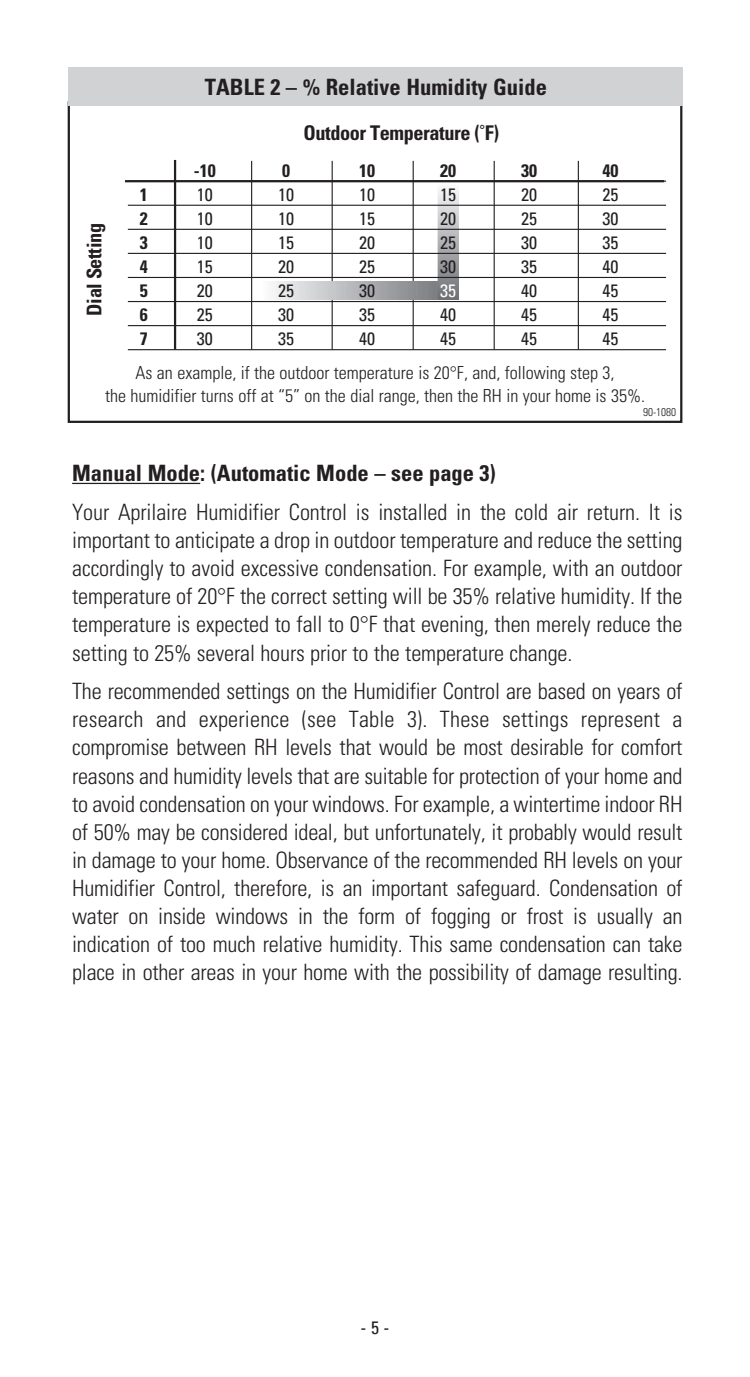
<style>
.page{position:relative;width:750px;height:1377px;background:#fff}
.page>*{position:absolute;margin:0;border:0;box-sizing:border-box;transform-origin:0 0}
.t1{font:300 condensed 22.5px/28.1px "Univers";letter-spacing:-.01em;color:#231f20;text-align:justify}
.t2{font:700 condensed 22.5px "Univers";color:#231f20}
.t3{font:700 condensed 20.25px "Univers";letter-spacing:-.02em;color:#231f20}
.t4{font:300 condensed 18px/22.5px "Univers";color:#231f20;text-align:center}
.t5{font:condensed 18px "Univers";color:#231f20}
.t6{font:700 condensed 18px "Univers";color:#231f20}
.t7{font:condensed 18px "Univers";color:#fff}
.t8{font:300 condensed 11.25px "Univers";color:#231f20}
</style>
<div class="page">
<hr style="left:72px;top:483px;width:128px;height:1px;background:#231f20">
<div style="left:68px;top:68px;width:614px;height:38px;background:#d1d2d4"></div>
<hr style="left:251px;top:161px;width:1px;height:189px;background:#231f20">
<hr style="left:331px;top:161px;width:1px;height:189px;background:#231f20">
<hr style="left:412px;top:161px;width:1px;height:189px;background:#231f20">
<hr style="left:493px;top:161px;width:1px;height:189px;background:#231f20">
<hr style="left:577px;top:161px;width:1px;height:189px;background:#231f20">
<svg style="left:263px;top:185px;width:197px;height:116px"></svg>
<hr style="left:128px;top:181px;width:537px;height:1px;background:#231f20">
<hr style="left:128px;top:205px;width:537px;height:1px;background:#231f20">
<hr style="left:128px;top:229px;width:537px;height:1px;background:#231f20">
<hr style="left:128px;top:253px;width:537px;height:1px;background:#231f20">
<hr style="left:128px;top:277px;width:537px;height:1px;background:#231f20">
<hr style="left:128px;top:301px;width:537px;height:1px;background:#231f20">
<hr style="left:128px;top:325px;width:537px;height:1px;background:#231f20">
<hr style="left:128px;top:349px;width:537px;height:1px;background:#231f20">
<hr style="left:174px;top:160px;width:2px;height:190px;background:#231f20">
<hr style="left:125px;top:180px;width:539px;height:2px;background:#231f20">
<p class="t3" style="left:87px;top:316px;width:94px;rotate:-90deg">Dial Setting</p>
<p class="t2" style="left:205px;top:79px;width:343px">TABLE 2 – % Relative Humidity Guide</p>
<p class="t3" style="left:303px;top:125px;width:197px">Outdoor Temperature (˚F)</p>
<p class="t6" style="left:194px;top:164px;width:23px">-10</p>
<p class="t6" style="left:282px;top:164px;width:9px">0</p>
<p class="t6" style="left:359px;top:164px;width:17px">10</p>
<p class="t6" style="left:440px;top:164px;width:17px">20</p>
<p class="t6" style="left:521px;top:164px;width:17px">30</p>
<p class="t6" style="left:602px;top:164px;width:17px">40</p>
<p class="t6" style="left:140px;top:188px;width:9px">1</p>
<p class="t5" style="left:197px;top:188px;width:17px">10</p>
<p class="t5" style="left:278px;top:188px;width:17px">10</p>
<p class="t5" style="left:359px;top:188px;width:17px">10</p>
<p class="t5" style="left:440px;top:188px;width:17px">15</p>
<p class="t5" style="left:521px;top:188px;width:17px">20</p>
<p class="t5" style="left:602px;top:188px;width:17px">25</p>
<p class="t6" style="left:140px;top:212px;width:9px">2</p>
<p class="t5" style="left:197px;top:212px;width:17px">10</p>
<p class="t5" style="left:278px;top:212px;width:17px">10</p>
<p class="t5" style="left:359px;top:212px;width:17px">15</p>
<p class="t5" style="left:440px;top:212px;width:17px">20</p>
<p class="t5" style="left:521px;top:212px;width:17px">25</p>
<p class="t5" style="left:602px;top:212px;width:17px">30</p>
<p class="t6" style="left:140px;top:236px;width:9px">3</p>
<p class="t5" style="left:197px;top:236px;width:17px">10</p>
<p class="t5" style="left:278px;top:236px;width:17px">15</p>
<p class="t5" style="left:359px;top:236px;width:17px">20</p>
<p class="t5" style="left:440px;top:236px;width:17px">25</p>
<p class="t5" style="left:521px;top:236px;width:17px">30</p>
<p class="t5" style="left:602px;top:236px;width:17px">35</p>
<p class="t6" style="left:140px;top:260px;width:9px">4</p>
<p class="t5" style="left:197px;top:260px;width:17px">15</p>
<p class="t5" style="left:278px;top:260px;width:17px">20</p>
<p class="t5" style="left:359px;top:260px;width:17px">25</p>
<p class="t5" style="left:440px;top:260px;width:17px">30</p>
<p class="t5" style="left:521px;top:260px;width:17px">35</p>
<p class="t5" style="left:602px;top:260px;width:17px">40</p>
<p class="t6" style="left:140px;top:284px;width:9px">5</p>
<p class="t5" style="left:197px;top:284px;width:17px">20</p>
<p class="t5" style="left:278px;top:284px;width:17px">25</p>
<p class="t5" style="left:359px;top:284px;width:17px">30</p>
<p class="t7" style="left:440px;top:284px;width:17px">35</p>
<p class="t5" style="left:521px;top:284px;width:17px">40</p>
<p class="t5" style="left:602px;top:284px;width:17px">45</p>
<p class="t6" style="left:140px;top:308px;width:9px">6</p>
<p class="t5" style="left:197px;top:308px;width:17px">25</p>
<p class="t5" style="left:278px;top:308px;width:17px">30</p>
<p class="t5" style="left:359px;top:308px;width:17px">35</p>
<p class="t5" style="left:440px;top:308px;width:17px">40</p>
<p class="t5" style="left:521px;top:308px;width:17px">45</p>
<p class="t5" style="left:602px;top:308px;width:17px">45</p>
<p class="t6" style="left:140px;top:332px;width:9px">7</p>
<p class="t5" style="left:197px;top:332px;width:17px">30</p>
<p class="t5" style="left:278px;top:332px;width:17px">35</p>
<p class="t5" style="left:359px;top:332px;width:17px">40</p>
<p class="t5" style="left:440px;top:332px;width:17px">45</p>
<p class="t5" style="left:521px;top:332px;width:17px">45</p>
<p class="t5" style="left:602px;top:332px;width:17px">45</p>
<p class="t4" style="left:105px;top:363px;width:541px">As an example, if the outdoor temperature is 20°F, and, following step 3,<br>the humidifier turns off at “5” on the dial range, then the RH in your home is 35%.</p>
<p class="t8" style="left:642px;top:408px;width:35px">90-1080</p>
<p class="t2" style="left:72px;top:465px;width:425px">Manual Mode: (Automatic Mode – see page 3)</p>
<p class="t1" style="left:72px;top:500px;width:611px">Your Aprilaire Humidifier Control is installed in the cold air return. It is important to anticipate a drop in outdoor temperature and reduce the setting accordingly to avoid excessive condensation. For example, with an outdoor temperature of 20°F the correct setting will be 35% relative humidity. If the temperature is expected to fall to 0°F that evening, then merely reduce the setting to 25% several hours prior to the temperature change.</p>
<p class="t1" style="left:72px;top:679px;width:611px">The recommended settings on the Humidifier Control are based on years of research and experience (see Table 3). These settings represent a compromise between RH levels that would be most desirable for comfort reasons and humidity levels that are suitable for protection of your home and to avoid condensation on your windows. For example, a wintertime indoor RH of 50% may be considered ideal, but unfortunately, it probably would result in damage to your home. Observance of the recommended RH levels on your Humidifier Control, therefore, is an important safeguard. Condensation of water on inside windows in the form of fogging or frost is usually an indication of too much relative humidity. This same condensation can take place in other areas in your home with the possibility of damage resulting.</p>
<p class="t5" style="left:360px;top:1321px;width:30px">- 5 -</p>
</div>
